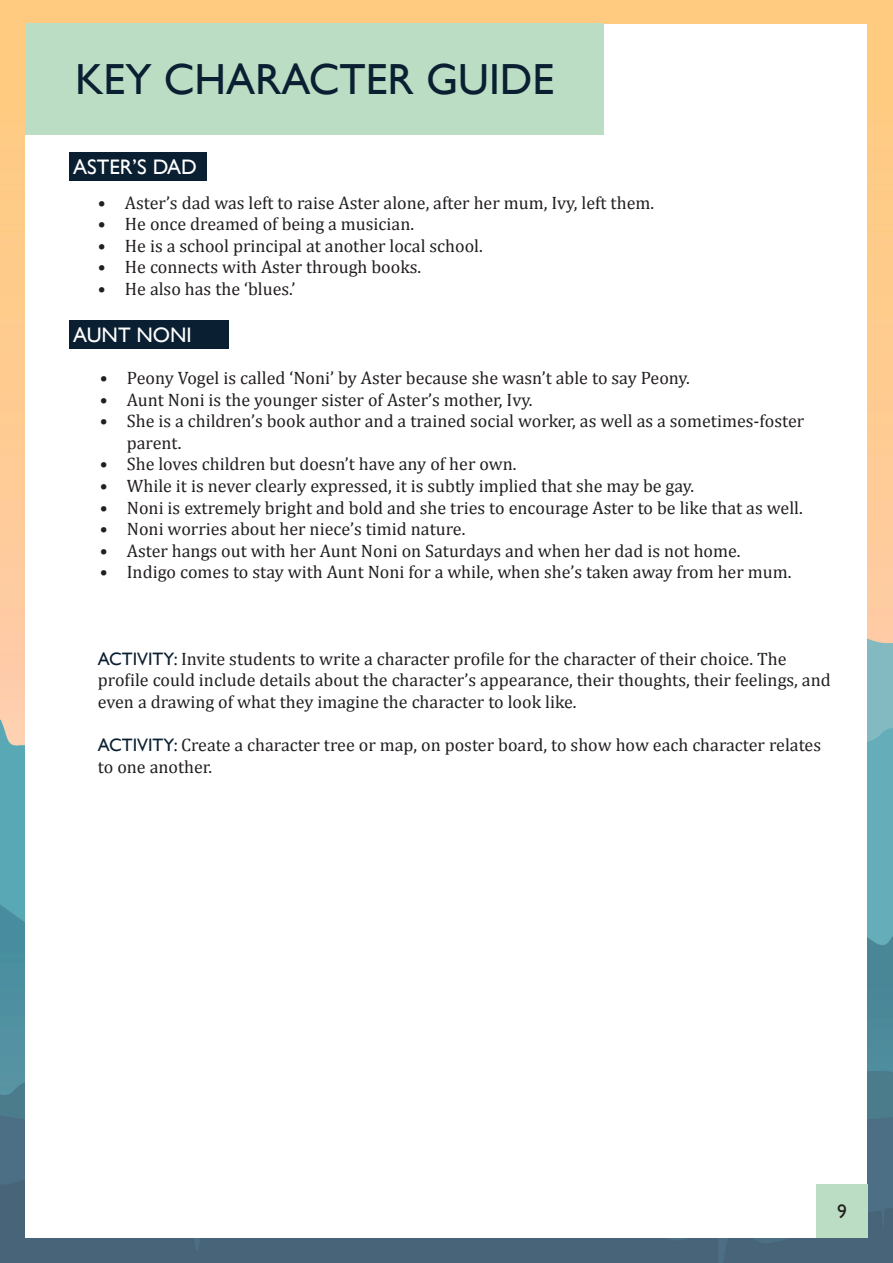
<style>
.page{position:relative;width:893px;height:1263px;background:#fff}
.page>*{position:absolute;margin:0;border:0;box-sizing:border-box;transform-origin:0 0}
.t1{font:43.5px "Gill Sans";color:#0a1f31}
.t2{font:21px "Gill Sans";color:#fff}
.t3{font:19.5px "Gill Sans";color:#231f20}
.Body{font:18px/21.6px "Cambria";color:#231f20}
.s1{font-family:"Gill Sans";color:#0a1f31}
</style>
<div class="page">
<img style="left:0;top:0;width:893px;height:1263px">
<div style="left:26px;top:24px;width:841px;height:1213px;background:#fff"></div>
<div style="left:816px;top:1184px;width:51px;height:53px;background:#bbddc3"></div>
<div style="left:26px;top:24px;width:578px;height:111px;background:#bbddc3"></div>
<div style="left:69px;top:153px;width:138px;height:28px;background:#0a1f31"></div>
<div style="left:69px;top:320px;width:160px;height:29px;background:#0a1f31"></div>
<p class="t1" style="left:75px;top:54px;width:481px">KEY CHARACTER GUIDE</p>
<p class="t2" style="left:73px;top:155px;width:125px">ASTER’S DAD</p>
<p class="Body" style="left:98px;top:192px;width:558px">• Aster’s dad was left to raise Aster alone, after her mum, Ivy, left them.</p>
<p class="Body" style="left:98px;top:213px;width:318px">• He once dreamed of being a musician.</p>
<p class="Body" style="left:98px;top:235px;width:386px">• He is a school principal at another local school.</p>
<p class="Body" style="left:98px;top:256px;width:325px">• He connects with Aster through books.</p>
<p class="Body" style="left:98px;top:278px;width:199px">• He also has the ‘blues.’</p>
<p class="t2" style="left:73px;top:322px;width:120px">AUNT NONI</p>
<p class="Body" style="left:100px;top:367px;width:592px">• Peony Vogel is called ‘Noni’ by Aster because she wasn’t able to say Peony.</p>
<p class="Body" style="left:100px;top:389px;width:434px">• Aunt Noni is the younger sister of Aster’s mother, Ivy.</p>
<p class="Body" style="left:127px;top:410px;width:679px;text-indent:-27px">• She is a children’s book author and a trained social worker, as well as a sometimes-foster parent.</p>
<p class="Body" style="left:100px;top:453px;width:418px">• She loves children but doesn’t have any of her own.</p>
<p class="Body" style="left:100px;top:475px;width:596px">• While it is never clearly expressed, it is subtly implied that she may be gay.</p>
<p class="Body" style="left:100px;top:497px;width:704px">• Noni is extremely bright and bold and she tries to encourage Aster to be like that as well.</p>
<p class="Body" style="left:100px;top:518px;width:367px">• Noni worries about her niece’s timid nature.</p>
<p class="Body" style="left:100px;top:540px;width:642px">• Aster hangs out with her Aunt Noni on Saturdays and when her dad is not home.</p>
<p class="Body" style="left:100px;top:561px;width:693px">• Indigo comes to stay with Aunt Noni for a while, when she’s taken away from her mum.</p>
<p class="Body" style="left:98px;top:648px;width:734px"><span class="s1">ACTIVITY:</span> Invite students to write a character profile for the character of their choice. The profile could include details about the character’s appearance, their thoughts, their feelings, and even a drawing of what they imagine the character to look like.</p>
<p class="Body" style="left:98px;top:734px;width:725px"><span class="s1">ACTIVITY:</span> Create a character tree or map, on poster board, to show how each character relates to one another.</p>
<p class="t3" style="left:837px;top:1199px;width:11px">9</p>
</div>
